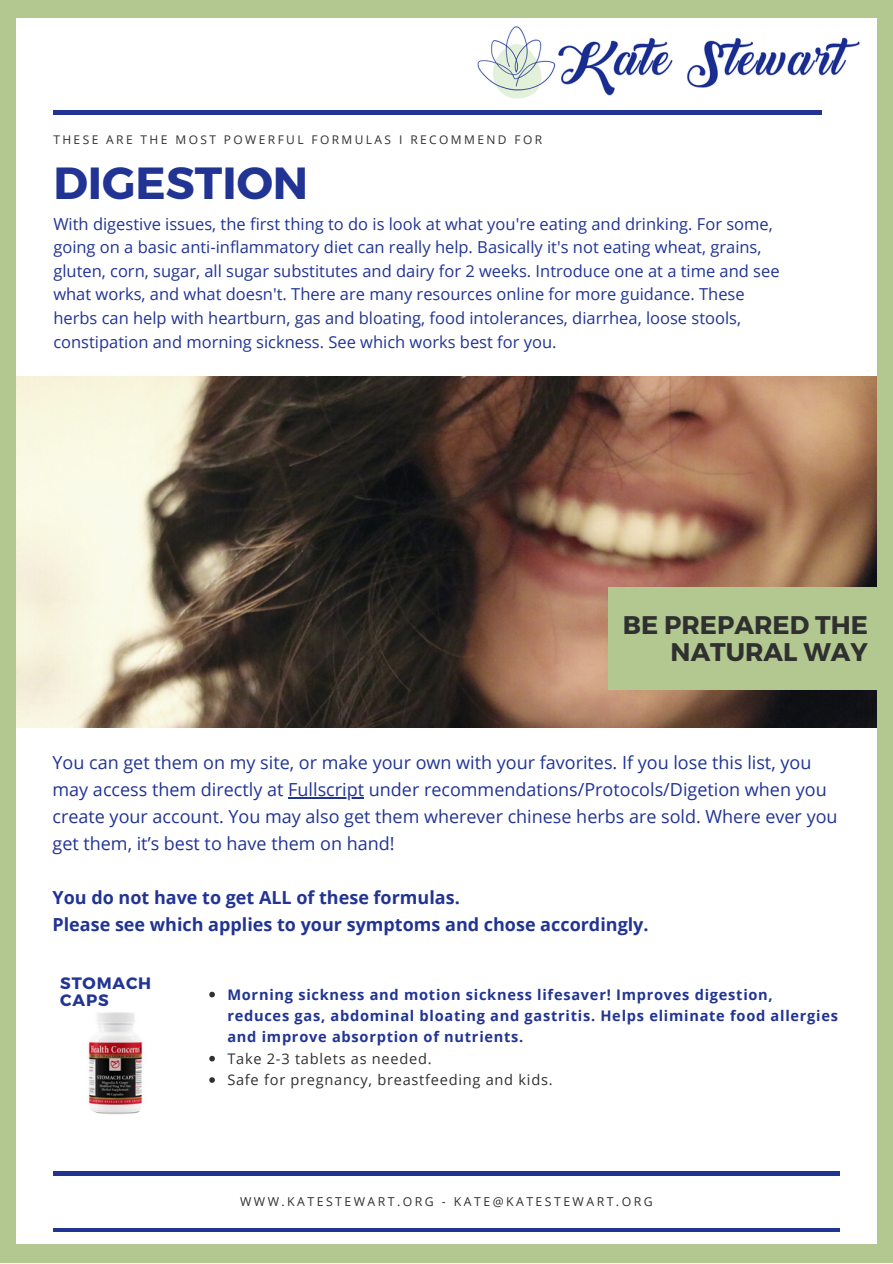
<style>
.page{position:relative;width:893px;height:1264px;background:#fff}
.page>*{position:absolute;margin:0;border:0;box-sizing:border-box;transform-origin:0 0}
.t1{font:700 45px "Montserrat";color:#213494}
.t2{font:700 25.5px/27px "Montserrat";color:#303030;text-align:right}
.t3{font:18px/27px "Open Sans";color:#213494}
.t4{font:700 18px/27px "Open Sans";color:#213494}
.t5{font:16.5px/23.5px "Open Sans";color:#213494}
.t6{font:700 16.5px/18px "Montserrat";letter-spacing:.05em;color:#213494}
.t7{font:700 14.55px/21.3px "Open Sans";letter-spacing:.05em;color:#213494}
.t8{font:14.55px/21.3px "Open Sans";letter-spacing:.05em;color:#303030}
.t9{font:12.3px "Open Sans";letter-spacing:.2em;color:#303030}
.t10{font:12px "Open Sans";letter-spacing:.2em;color:#303030}
</style>
<div class="page">
<div style="left:0;top:0;width:892px;height:1262px;background:#b2c890"></div>
<div style="left:17px;top:18px;width:859px;height:1226px;background:#fff"></div>
<hr style="left:53px;top:111px;width:768px;height:3px;background:#213494">
<img style="left:17px;top:377px;width:859px;height:350px">
<div style="left:608px;top:587px;width:271px;height:102px;background:#b2c890"></div>
<img style="left:477px;top:26px;width:383px;height:73px">
<hr style="left:53px;top:1228px;width:786px;height:3px;background:#213494">
<hr style="left:53px;top:1171px;width:786px;height:4px;background:#213494">
<hr style="left:288px;top:797px;width:76px;height:1px;background:#213494">
<img style="left:60px;top:1002px;width:114px;height:114px;border-radius:50%">
<svg style="left:209px;top:991px;width:6px;height:6px"></svg>
<svg style="left:209px;top:1055px;width:6px;height:6px"></svg>
<svg style="left:209px;top:1077px;width:6px;height:5px"></svg>
<p class="t10" style="left:53px;top:131px;width:490px">THESE ARE THE MOST POWERFUL FORMULAS I RECOMMEND FOR</p>
<h1 class="t1" style="left:53px;top:154px;width:256px">DIGESTION</h1>
<p class="t5" style="left:53px;top:211px;width:727px">With digestive issues, the first thing to do is look at what you're eating and drinking. For some, going on a basic anti-inflammatory diet can really help. Basically it's not eating wheat, grains, gluten, corn, sugar, all sugar substitutes and dairy for 2 weeks. Introduce one at a time and see what works, and what doesn't. There are many resources online for more guidance. These herbs can help with heartburn, gas and bloating, food intolerances, diarrhea, loose stools, constipation and morning sickness. See which works best for you.</p>
<h2 class="t2" style="left:622px;top:609px;width:246px">BE PREPARED THE<br>NATURAL WAY</h2>
<p class="t3" style="left:53px;top:749px;width:786px">You can get them on my site, or make your own with your favorites. If you lose this list, you may access them directly at Fullscript under recommendations/Protocols/Digetion when you create your account. You may also get them wherever chinese herbs are sold. Where ever you get them, it’s best to have them on hand!</p>
<p class="t4" style="left:53px;top:883px;width:597px">You do not have to get ALL of these formulas.<br>Please see which applies to your symptoms and chose accordingly.</p>
<p class="t6" style="left:60px;top:972px;width:92px">STOMACH<br>CAPS</p>
<p class="t7" style="left:227px;top:983px;width:612px">Morning sickness and motion sickness lifesaver! Improves digestion, reduces gas, abdominal bloating and gastritis. Helps eliminate food allergies and improve absorption of nutrients.</p>
<p class="t8" style="left:227px;top:1047px;width:327px">Take 2-3 tablets as needed.<br>Safe for pregnancy, breastfeeding and kids.</p>
<p class="t9" style="left:240px;top:1193px;width:414px">WWW.KATESTEWART.ORG - KATE@KATESTEWART.ORG</p>
</div>
